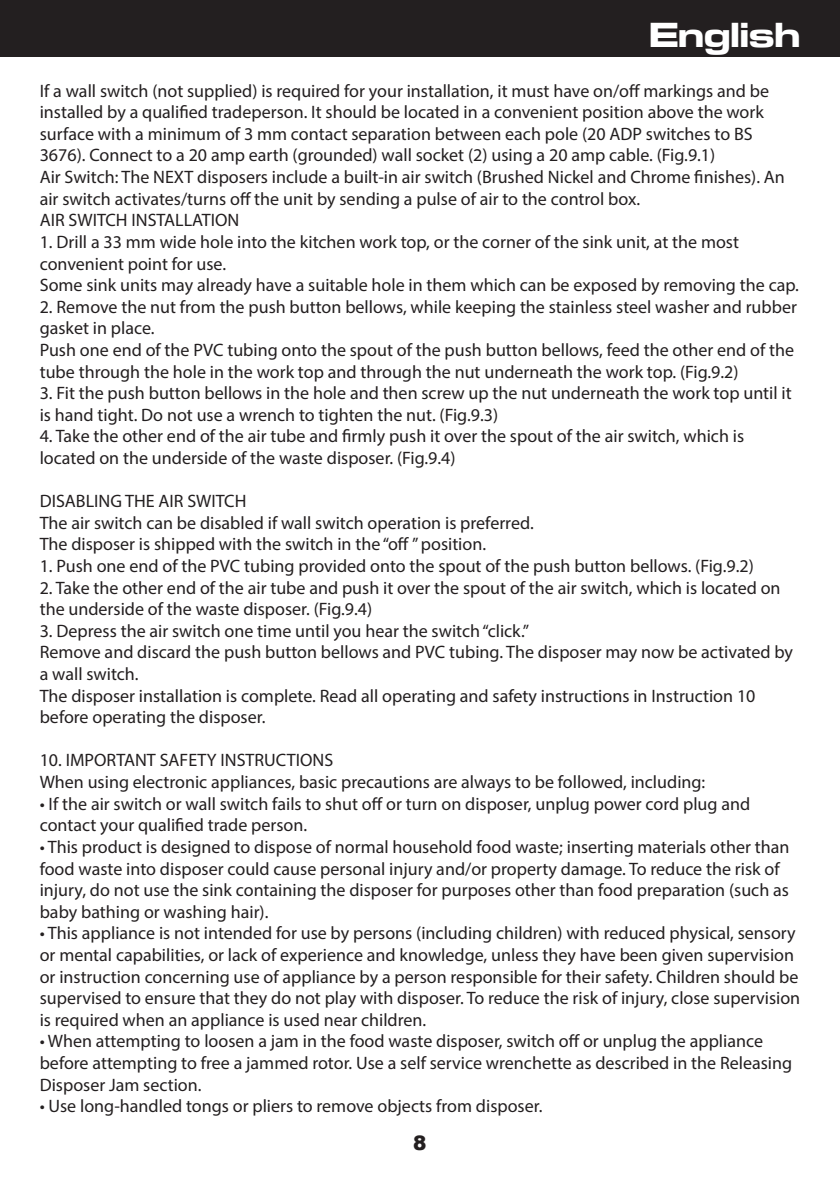
<style>
.page{position:relative;width:840px;height:1191px;background:#fff}
.page>*{position:absolute;margin:0;border:0;box-sizing:border-box;transform-origin:0 0}
.t1{font:36px "Microgramma DEE Bold Exte";color:#fff}
.t2{font:900 20px "Arial";color:#231f20}
.t3{font:18px/21.6px "Myriad Pro";color:#231f20}
</style>
<div class="page">
<div style="left:0;top:0;width:839px;height:57px;background:#231f20"></div>
<h1 class="t1" style="left:649px;top:10px;width:152px">English</h1>
<p class="t3" style="left:40px;top:79px;width:746px">If a wall switch (not supplied) is required for your installation, it must have on/off markings and be installed by a qualified tradeperson. It should be located in a convenient position above the work surface with a minimum of 3 mm contact separation between each pole (20 ADP switches to BS 3676). Connect to a 20 amp earth (grounded) wall socket (2) using a 20 amp cable. (Fig.9.1)<br>Air Switch: The NEXT disposers include a built-in air switch (Brushed Nickel and Chrome finishes). An air switch activates/turns off the unit by sending a pulse of air to the control box.<br>AIR SWITCH INSTALLATION</p>
<p class="t3" style="left:40px;top:231px;width:760px">1. Drill a 33 mm wide hole into the kitchen work top, or the corner of the sink unit, at the most convenient point for use.<br>Some sink units may already have a suitable hole in them which can be exposed by removing the cap.</p>
<p class="t3" style="left:40px;top:295px;width:758px">2. Remove the nut from the push button bellows, while keeping the stainless steel washer and rubber gasket in place.<br>Push one end of the PVC tubing onto the spout of the push button bellows, feed the other end of the tube through the hole in the work top and through the nut underneath the work top. (Fig.9.2)</p>
<p class="t3" style="left:40px;top:382px;width:753px">3. Fit the push button bellows in the hole and then screw up the nut underneath the work top until it is hand tight. Do not use a wrench to tighten the nut. (Fig.9.3)</p>
<p class="t3" style="left:40px;top:425px;width:705px">4. Take the other end of the air tube and firmly push it over the spout of the air switch, which is located on the underside of the waste disposer. (Fig.9.4)</p>
<p class="t3" style="left:40px;top:490px;width:495px">DISABLING THE AIR SWITCH<br>The air switch can be disabled if wall switch operation is preferred.<br>The disposer is shipped with the switch in the “off ” position.</p>
<p class="t3" style="left:40px;top:555px;width:715px">1. Push one end of the PVC tubing provided onto the spout of the push button bellows. (Fig.9.2)</p>
<p class="t3" style="left:40px;top:576px;width:742px">2. Take the other end of the air tube and push it over the spout of the air switch, which is located on the underside of the waste disposer. (Fig.9.4)</p>
<p class="t3" style="left:40px;top:619px;width:754px">3. Depress the air switch one time until you hear the switch “click.”<br>Remove and discard the push button bellows and PVC tubing. The disposer may now be activated by a wall switch.<br>The disposer installation is complete. Read all operating and safety instructions in Instruction 10 before operating the disposer.</p>
<p class="t3" style="left:40px;top:749px;width:666px">10. IMPORTANT SAFETY INSTRUCTIONS<br>When using electronic appliances, basic precautions are always to be followed, including:</p>
<p class="t3" style="left:40px;top:792px;width:711px">• If the air switch or wall switch fails to shut off or turn on disposer, unplug power cord plug and contact your qualified trade person.</p>
<p class="t3" style="left:40px;top:835px;width:750px">• This product is designed to dispose of normal household food waste; inserting materials other than food waste into disposer could cause personal injury and/or property damage. To reduce the risk of injury, do not use the sink containing the disposer for purposes other than food preparation (such as baby bathing or washing hair).</p>
<p class="t3" style="left:40px;top:922px;width:761px">• This appliance is not intended for use by persons (including children) with reduced physical, sensory or mental capabilities, or lack of experience and knowledge, unless they have been given supervision or instruction concerning use of appliance by a person responsible for their safety. Children should be supervised to ensure that they do not play with disposer. To reduce the risk of injury, close supervision is required when an appliance is used near children.</p>
<p class="t3" style="left:40px;top:1030px;width:753px">• When attempting to loosen a jam in the food waste disposer, switch off or unplug the appliance before attempting to free a jammed rotor. Use a self service wrenchette as described in the Releasing<br>Disposer Jam section.</p>
<p class="t3" style="left:40px;top:1095px;width:504px">• Use long-handled tongs or pliers to remove objects from disposer.</p>
<p class="t2" style="left:413px;top:1128px;width:15px">8</p>
</div>
